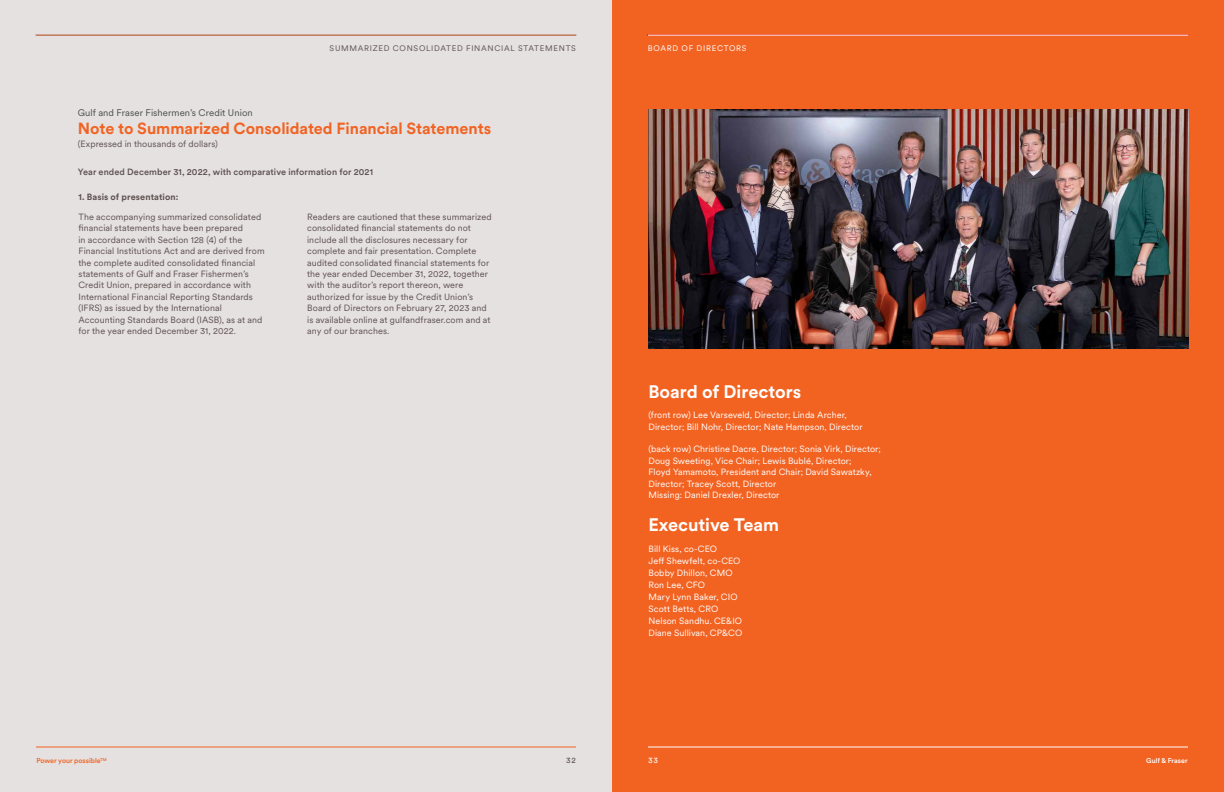
<style>
.page{position:relative;width:1224px;height:792px;background:#fff}
.page>*{position:absolute;margin:0;border:0;box-sizing:border-box;transform-origin:0 0}
.t1{font:700 18px "Circular XX";letter-spacing:-.005em;color:#fff}
.t2{font:700 16px "Circular XX";letter-spacing:-.005em;color:#f26322}
.t3{font:9.5px "Circular XX";letter-spacing:.005em;color:#4d4d4f}
.t4{font:9px/11.4px "Circular XX";letter-spacing:.01em;color:#5e5150}
.t5{font:9px/12px "Circular XX";letter-spacing:.01em;color:#fff}
.t6{font:500 9px "Circular XX";letter-spacing:.01em;color:#5e5150}
.t7{font:700 9px "Circular XX";letter-spacing:.01em;color:#5e5150}
.t8{font:8px "Circular XX";letter-spacing:.09em;color:#5e5150}
.t9{font:8px "Circular XX";letter-spacing:.09em;color:#fff}
.t10{font:8px "Circular XX";color:#fff}
.t11{font:8px "Circular XX";color:#5e5150}
.t12{font:500 7px "Circular XX";color:#f26322}
.t13{font:500 7px "Circular XX";color:#fff}
.t14{font:500 4.1px "Circular XX";color:#f26322}
</style>
<div class="page">
<div style="left:0;top:0;width:630px;height:792px;background:#e4e1e0"></div>
<hr style="left:36px;top:35px;width:540px;height:1px;background:#f26322">
<div style="left:612px;top:0;width:612px;height:792px;background:#f26322"></div>
<img style="left:648px;top:109px;width:540px;height:239px">
<hr style="left:648px;top:35px;width:540px;height:1px;background:#fff">
<hr style="left:648px;top:747px;width:540px;height:1px;background:#fff">
<hr style="left:36px;top:747px;width:540px;height:1px;background:#f26322">
<p class="t8" style="left:330px;top:43px;width:248px">SUMMARIZED CONSOLIDATED FINANCIAL STATEMENTS</p>
<p class="t9" style="left:648px;top:43px;width:100px">BOARD OF DIRECTORS</p>
<p class="t3" style="left:78px;top:106px;width:176px">Gulf and Fraser Fishermen’s Credit Union</p>
<h2 class="t2" style="left:78px;top:117px;width:415px">Note to Summarized Consolidated Financial Statements</h2>
<p class="t4" style="left:78px;top:138px;width:142px">(Expressed in thousands of dollars)</p>
<p class="t6" style="left:78px;top:166px;width:297px">Year ended December 31, 2022, with comparative information for 2021</p>
<p class="t7" style="left:78px;top:190px;width:101px">1. Basis of presentation:</p>
<p class="t4" style="left:78px;top:211px;width:188px">The accompanying summarized consolidated financial statements have been prepared<br>in accordance with Section 128 (4) of the Financial Institutions Act and are derived from the complete audited consolidated financial statements of Gulf and Fraser Fishermen’s Credit Union, prepared in accordance with International Financial Reporting Standards (IFRS) as issued by the International Accounting Standards Board (IASB), as at and for the year ended December 31, 2022.</p>
<p class="t4" style="left:307px;top:211px;width:186px">Readers are cautioned that these summarized consolidated financial statements do not include all the disclosures necessary for complete and fair presentation. Complete audited consolidated financial statements for the year ended December 31, 2022, together with the auditor’s report thereon, were authorized for issue by the Credit Union’s Board of Directors on February 27, 2023 and is available online at gulfandfraser.com and at any of our branches.</p>
<h1 class="t1" style="left:648px;top:379px;width:154px">Board of Directors</h1>
<p class="t5" style="left:648px;top:409px;width:216px;line-height:11.4px">(front row) Lee Varseveld, Director; Linda Archer,<br>Director; Bill Nohr, Director; Nate Hampson, Director</p>
<p class="t5" style="left:648px;top:443px;width:234px;line-height:11.4px">(back row) Christine Dacre, Director; Sonia Virk, Director; Doug Sweeting, Vice Chair; Lewis Bublé, Director;<br>Floyd Yamamoto, President and Chair; David Sawatzky, Director; Tracey Scott, Director<br>Missing: Daniel Drexler, Director</p>
<h1 class="t1" style="left:648px;top:512px;width:132px">Executive Team</h1>
<p class="t5" style="left:648px;top:542px;width:95px">Bill Kiss, co-CEO<br>Jeff Shewfelt, co-CEO<br>Bobby Dhillon, CMO<br>Ron Lee, CFO<br>Mary Lynn Baker, CIO<br>Scott Betts, CRO<br>Nelson Sandhu. CE&amp;IO<br>Diane Sullivan, CP&amp;CO</p>
<p class="t14" style="left:100px;top:756px;width:8px">TM</p>
<p class="t11" style="left:566px;top:755px;width:11px">32</p>
<p class="t12" style="left:36px;top:756px;width:66px">Power your possible</p>
<p class="t10" style="left:648px;top:755px;width:12px">33</p>
<p class="t13" style="left:1146px;top:756px;width:43px">Gulf &amp; Fraser</p>
</div>
